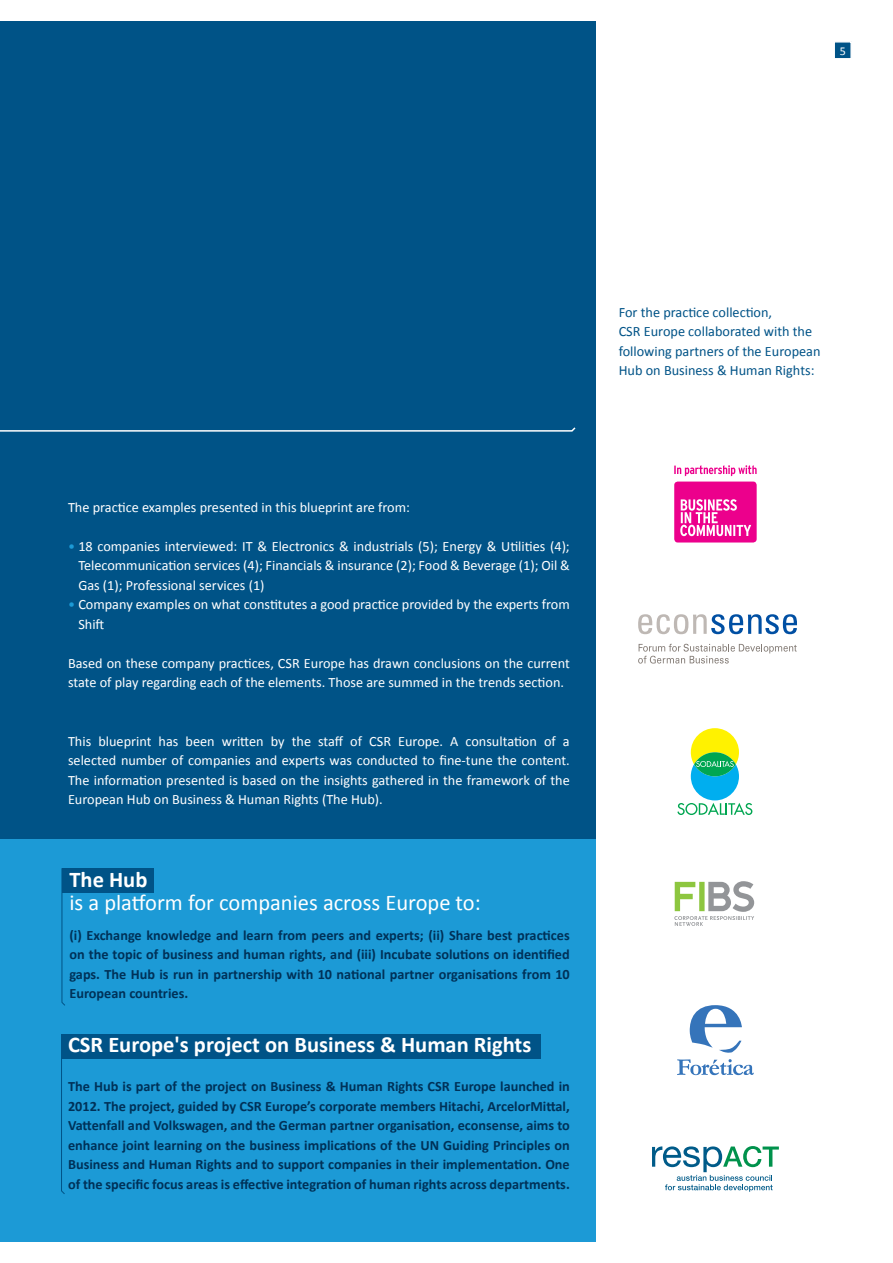
<style>
.page{position:relative;width:893px;height:1263px;background:#fff}
.page>*{position:absolute;margin:0;border:0;box-sizing:border-box;transform-origin:0 0}
.t1{font:700 22.5px "Calibri";color:#fff}
.t2{font:22.5px "Calibri";color:#fff}
.t3{font:14.25px/19.5px "Calibri";color:#fff;text-align:justify}
.t4{font:700 14.25px/19.5px "Calibri";color:#003158;text-align:justify}
.t5{font:14.25px/19.5px "Calibri";color:#005387}
.t6{font:12px "Calibri";color:#fff}
.s1{color:#1c9ad6}
</style>
<div class="page">
<div style="left:0;top:21px;width:595px;height:1221px;background:#005387"></div>
<div style="left:0;top:839px;width:595px;height:403px;background:#1c9ad6"></div>
<div style="left:674px;top:481px;width:83px;height:61px;background:#ec008c;border-radius:4px"></div>
<svg style="left:680px;top:499px;width:71px;height:37px"></svg>
<svg style="left:674px;top:465px;width:83px;height:11px"></svg>
<svg style="left:638px;top:644px;width:159px;height:19px"></svg>
<svg style="left:638px;top:614px;width:159px;height:20px"></svg>
<svg style="left:674px;top:881px;width:80px;height:45px"></svg>
<svg style="left:677px;top:728px;width:75px;height:87px"></svg>
<svg style="left:652px;top:1146px;width:127px;height:46px"></svg>
<svg style="left:61px;top:868px;width:5px;height:138px"></svg>
<svg style="left:61px;top:1058px;width:4px;height:136px"></svg>
<div style="left:62px;top:868px;width:91px;height:24px;background:#005387"></div>
<svg style="left:0;top:427px;width:576px;height:5px"></svg>
<div style="left:834px;top:42px;width:17px;height:17px;background:#005387"></div>
<div style="left:833px;top:41px;width:19px;height:19px;border:2px solid #fff"></div>
<div style="left:61px;top:1034px;width:480px;height:24px;background:#005387"></div>
<svg style="left:689px;top:1005px;width:53px;height:48px"></svg>
<svg style="left:677px;top:1059px;width:77px;height:16px"></svg>
<p class="t6" style="left:840px;top:43px;width:8px">5</p>
<p class="t5" style="left:619px;top:302px;width:203px">For the practice collection,<br>CSR Europe collaborated with the following partners of the European<br>Hub on Business &amp; Human Rights:</p>
<p class="t3" style="left:68px;top:497px;width:343px">The practice examples presented in this blueprint are from:</p>
<p class="t3" style="left:78px;top:536px;width:493px;text-indent:-10px"><span class="s1">•</span> 18 companies interviewed: IT &amp; Electronics &amp; industrials (5); Energy &amp; Utilities (4); Telecommunication services (4); Financials &amp; insurance (2); Food &amp; Beverage (1); Oil &amp; Gas (1); Professional services (1)</p>
<p class="t3" style="left:78px;top:595px;width:493px;text-indent:-10px"><span class="s1">•</span> Company examples on what constitutes a good practice provided by the experts from<br>Shift</p>
<p class="t3" style="left:68px;top:653px;width:503px">Based on these company practices, CSR Europe has drawn conclusions on the current state of play regarding each of the elements. Those are summed in the trends section.</p>
<p class="t3" style="left:68px;top:731px;width:503px">This blueprint has been written by the staff of CSR Europe. A consultation of a selected number of companies and experts was conducted to fine-tune the content.<br>The information presented is based on the insights gathered in the framework of the European Hub on Business &amp; Human Rights (The Hub).</p>
<h1 class="t1" style="left:69px;top:865px;width:79px">The Hub</h1>
<h1 class="t2" style="left:69px;top:888px;width:413px">is a platform for companies across Europe to:</h1>
<p class="t4" style="left:69px;top:925px;width:502px">(i) Exchange knowledge and learn from peers and experts; (ii) Share best practices on the topic of business and human rights, and (iii) Incubate solutions on identified gaps. The Hub is run in partnership with 10 national partner organisations from 10<br>European countries.</p>
<h1 class="t1" style="left:68px;top:1030px;width:465px">CSR Europe's project on Business &amp; Human Rights</h1>
<p class="t4" style="left:68px;top:1077px;width:503px">The Hub is part of the project on Business &amp; Human Rights CSR Europe launched in 2012. The project, guided by CSR Europe’s corporate members Hitachi, ArcelorMittal, Vattenfall and Volkswagen, and the German partner organisation, econsense, aims to enhance joint learning on the business implications of the UN Guiding Principles on Business and Human Rights and to support companies in their implementation. One of the specific focus areas is effective integration of human rights across departments.</p>
</div>
